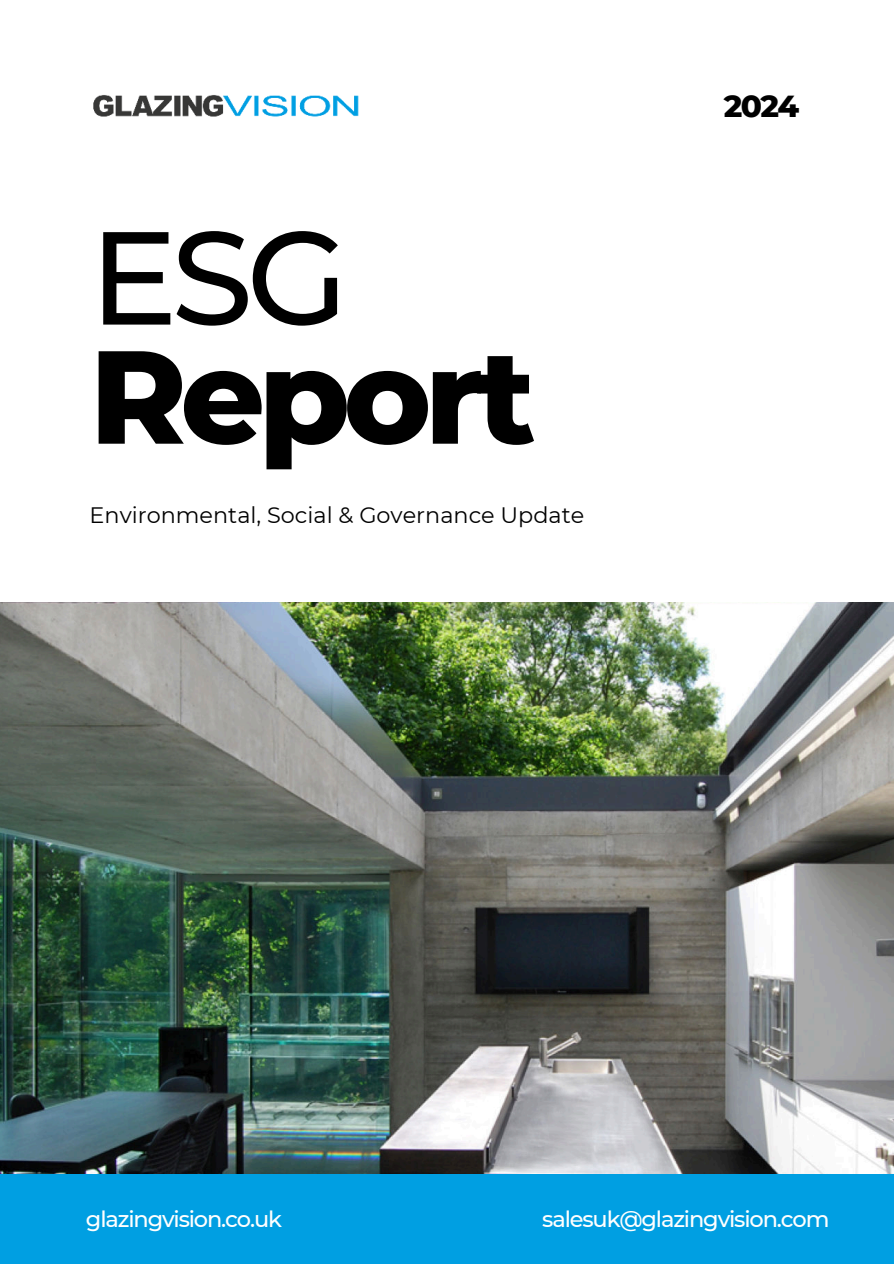
<style>
.page{position:relative;width:894px;height:1264px;background:#fff}
.page>*{position:absolute;margin:0;border:0;box-sizing:border-box;transform-origin:0 0}
.t1{font:800 132px "Montserrat";letter-spacing:-.05em;color:#000}
.t2{font:500 132px "Montserrat";color:#000}
.t3{font:800 31.05px "Montserrat";color:#000}
.t4{font:500 22.5px "Montserrat";letter-spacing:-.05em;color:#fff}
.t5{font:22.35px "Montserrat";color:#000}
</style>
<div class="page">
<img style="left:0;top:602px;width:893px;height:572px">
<div style="left:0;top:1174px;width:893px;height:89px;background:#009fe2"></div>
<img style="left:93px;top:95px;width:266px;height:22px">
<h1 class="t2" style="left:89px;top:186px;width:260px">ESG</h1>
<h1 class="t1" style="left:89px;top:300px;width:447px">Report</h1>
<p class="t5" style="left:90px;top:499px;width:496px">Environmental, Social &amp; Governance Update</p>
<h2 class="t3" style="left:723px;top:84px;width:77px">2024</h2>
<p class="t4" style="left:86px;top:1202px;width:197px">glazingvision.co.uk</p>
<p class="t4" style="left:542px;top:1202px;width:289px">salesuk@glazingvision.com</p>
</div>
